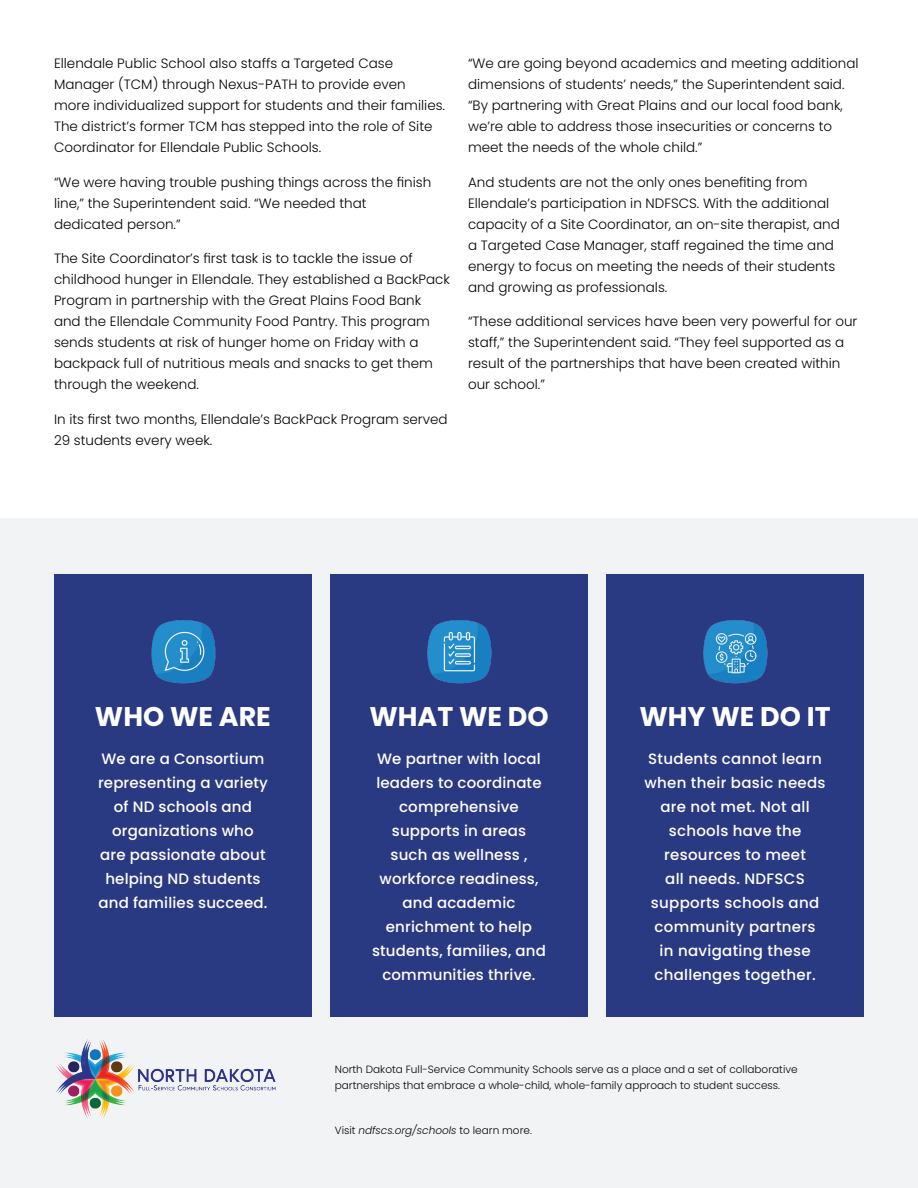
<style>
.page{position:relative;width:918px;height:1188px;background:#fff}
.page>*{position:absolute;margin:0;border:0;box-sizing:border-box;transform-origin:0 0}
.t1{font:700 27px "Poppins";color:#fff}
.t2{font:500 15px/24px "Poppins";letter-spacing:.01em;color:#fff;text-align:center}
.t3{font:300 13.5px/21px "Poppins";color:#040503}
.t4{font:300 10.5px/16.5px "Poppins";color:#040503}
.t5{font:italic 300 10.5px "Poppins";color:#040503}
.s1{font-style:normal}
</style>
<div class="page">
<div style="left:0;top:518px;width:918px;height:670px;background:#f2f3f4"></div>
<img style="left:56px;top:1039px;width:220px;height:80px">
<div style="left:54px;top:575px;width:258px;height:442px;background:#2a3a82"></div>
<div style="left:330px;top:575px;width:258px;height:442px;background:#2a3a82"></div>
<div style="left:606px;top:575px;width:258px;height:442px;background:#2a3a82"></div>
<img style="left:427px;top:620px;width:65px;height:64px">
<img style="left:151px;top:620px;width:65px;height:64px">
<img style="left:703px;top:620px;width:65px;height:64px">
<p class="t3" style="left:54px;top:53px;width:393px">Ellendale Public School also staffs a Targeted Case Manager (TCM) through Nexus-PATH to provide even<br>more individualized support for students and their families.<br>The district’s former TCM has stepped into the role of Site Coordinator for Ellendale Public Schools.</p>
<p class="t3" style="left:54px;top:172px;width:379px">“We were having trouble pushing things across the finish line,” the Superintendent said. “We needed that dedicated person.”</p>
<p class="t3" style="left:54px;top:248px;width:398px">The Site Coordinator’s first task is to tackle the issue of childhood hunger in Ellendale. They established a BackPack Program in partnership with the Great Plains Food Bank and the Ellendale Community Food Pantry. This program sends students at risk of hunger home on Friday with a backpack full of nutritious meals and snacks to get them through the weekend.</p>
<p class="t3" style="left:54px;top:409px;width:395px">In its first two months, Ellendale’s BackPack Program served<br>29 students every week.</p>
<p class="t3" style="left:468px;top:53px;width:392px">“We are going beyond academics and meeting additional dimensions of students’ needs,” the Superintendent said. “By partnering with Great Plains and our local food bank, we’re able to address those insecurities or concerns to meet the needs of the whole child.”</p>
<p class="t3" style="left:468px;top:172px;width:373px">And students are not the only ones benefiting from Ellendale’s participation in NDFSCS. With the additional capacity of a Site Coordinator, an on-site therapist, and a Targeted Case Manager, staff regained the time and energy to focus on meeting the needs of their students and growing as professionals.</p>
<p class="t3" style="left:468px;top:311px;width:391px">“These additional services have been very powerful for our staff,” the Superintendent said. “They feel supported as a result of the partnerships that have been created within our school.”</p>
<h1 class="t1" style="left:95px;top:701px;width:177px">WHO WE ARE</h1>
<p class="t2" style="left:98px;top:746px;width:171px">We are a Consortium representing a variety of ND schools and organizations who are passionate about helping ND students and families succeed.</p>
<h1 class="t1" style="left:369px;top:701px;width:181px">WHAT WE DO</h1>
<p class="t2" style="left:372px;top:746px;width:175px">We partner with local leaders to coordinate comprehensive supports in areas such as wellness , workforce readiness, and academic enrichment to help students, families, and communities thrive.</p>
<h1 class="t1" style="left:639px;top:701px;width:193px">WHY WE DO IT</h1>
<p class="t2" style="left:644px;top:746px;width:183px">Students cannot learn when their basic needs are not met. Not all schools have the resources to meet<br>all needs. NDFSCS supports schools and community partners<br>in navigating these challenges together.</p>
<p class="t4" style="left:335px;top:1061px;width:464px">North Dakota Full-Service Community Schools serve as a place and a set of collaborative partnerships that embrace a whole-child, whole-family approach to student success.</p>
<p class="t5" style="left:335px;top:1124px;width:199px"><span class="s1">Visit</span> ndfscs.org/schools <span class="s1">to learn more.</span></p>
</div>
